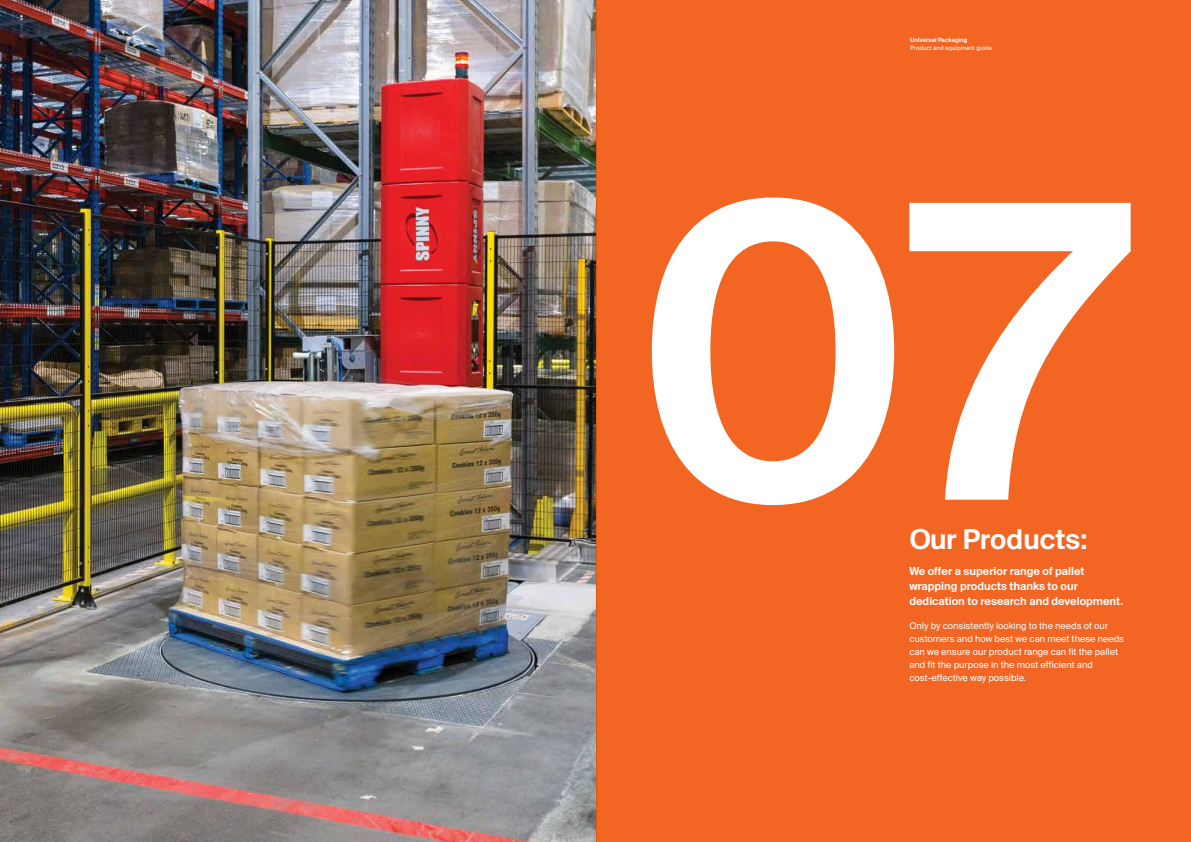
<style>
.page{position:relative;width:1191px;height:842px;background:#fff}
.page>*{position:absolute;margin:0;border:0;box-sizing:border-box;transform-origin:0 0}
.t1{font:447px "Suisse BP Intl Antique";color:#fff}
.t2{font:30px "Suisse BP Intl Antique";letter-spacing:-.01em;color:#fff}
.t3{font:12px/15px "Suisse BP Intl Antique";color:#fff}
.t4{font:10px/13px "Suisse BP Intl";color:#fff}
.t5{font:6.5px "Suisse BP Intl";color:#fff}
.t6{font:6.5px "Suisse BP Intl Antique";color:#fff}
</style>
<div class="page">
<div style="left:595px;top:0;width:596px;height:842px;background:#f26522"></div>
<img style="left:0;top:0;width:595px;height:842px">
<p class="t6" style="left:910px;top:36px;width:59px">Universal Packaging</p>
<p class="t5" style="left:910px;top:44px;width:83px">Product and equipment guide</p>
<h1 class="t1" style="left:635px;top:87px;width:489px">07</h1>
<h2 class="t2" style="left:909px;top:521px;width:179px">Our Products:</h2>
<p class="t3" style="left:909px;top:563px;width:215px">We offer a superior range of pallet wrapping products thanks to our dedication to research and development.</p>
<p class="t4" style="left:909px;top:618px;width:216px">Only by consistently looking to the needs of our customers and how best we can meet these needs can we ensure our product range can fit the pallet and fit the purpose in the most efficient and cost-effective way possible.</p>
</div>
